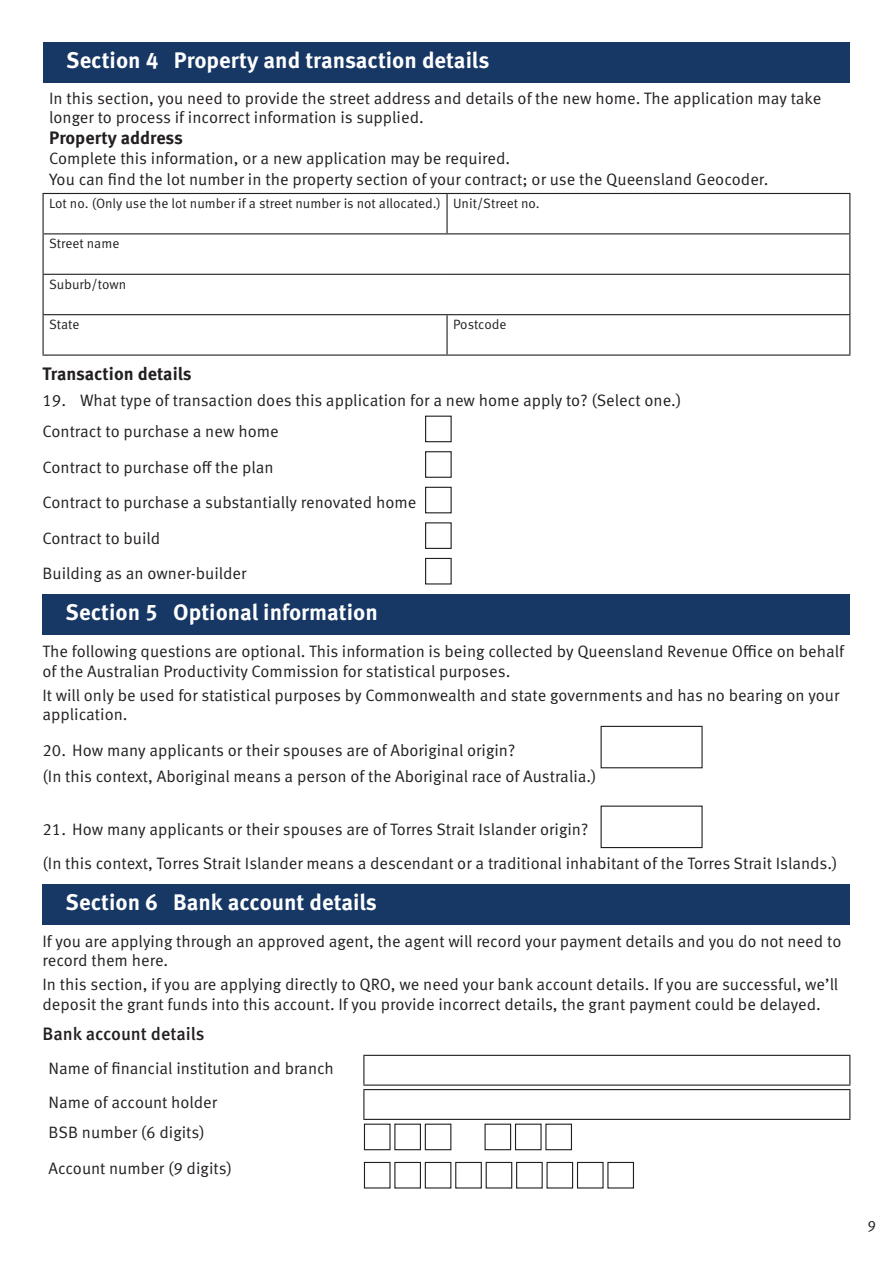
<style>
.page{position:relative;width:893px;height:1263px;background:#fff}
.page>*{position:absolute;margin:0;border:0;box-sizing:border-box;transform-origin:0 0}
.Table_sub_heading_-_guide{font:700 22.5px "Meta Pro";color:#fff}
.Form_Text{font:700 18px "Meta Pro";color:#231f20}
.Form_Text-2{font:500 18px "Meta Pro";color:#231f20}
.Form_Text-3{font:16.5px/19.8px "Meta Pro";color:#231f20}
.t1{font:15px "Meta Pro";color:#231f20}
.Form_Text-4{font:13.5px "Meta Pro";color:#231f20}
</style>
<div class="page">
<div style="left:43px;top:43px;width:807px;height:40px;background:#173765"></div>
<svg style="left:44px;top:194px;width:805px;height:122px"></svg>
<hr style="left:43px;top:194px;width:1px;height:39px;background:#231f20">
<hr style="left:43px;top:234px;width:1px;height:40px;background:#231f20">
<hr style="left:43px;top:275px;width:1px;height:39px;background:#231f20">
<hr style="left:43px;top:315px;width:1px;height:39px;background:#231f20">
<hr style="left:43px;top:193px;width:404px;height:1px;background:#231f20">
<hr style="left:447px;top:193px;width:403px;height:1px;background:#231f20">
<hr style="left:446px;top:194px;width:2px;height:39px;background:#231f20">
<hr style="left:849px;top:194px;width:1px;height:39px;background:#231f20">
<hr style="left:849px;top:234px;width:1px;height:40px;background:#231f20">
<hr style="left:849px;top:275px;width:1px;height:39px;background:#231f20">
<hr style="left:446px;top:315px;width:2px;height:39px;background:#231f20">
<hr style="left:849px;top:315px;width:1px;height:39px;background:#231f20">
<hr style="left:43px;top:233px;width:404px;height:1px;background:#231f20">
<hr style="left:447px;top:233px;width:403px;height:1px;background:#231f20">
<hr style="left:43px;top:274px;width:404px;height:1px;background:#231f20">
<hr style="left:447px;top:274px;width:403px;height:1px;background:#231f20">
<hr style="left:43px;top:314px;width:404px;height:1px;background:#231f20">
<hr style="left:447px;top:314px;width:403px;height:1px;background:#231f20">
<hr style="left:43px;top:354px;width:404px;height:2px;background:#231f20">
<hr style="left:447px;top:354px;width:403px;height:2px;background:#231f20">
<div style="left:425px;top:416px;width:27px;height:26px;border:1px solid #231f20"></div>
<div style="left:425px;top:451px;width:27px;height:27px;border:1px solid #231f20"></div>
<div style="left:425px;top:487px;width:27px;height:26px;border:1px solid #231f20"></div>
<div style="left:425px;top:522px;width:27px;height:27px;border:1px solid #231f20"></div>
<div style="left:425px;top:558px;width:27px;height:26px;border:1px solid #231f20"></div>
<div style="left:43px;top:594px;width:807px;height:40px;background:#173765"></div>
<div style="left:601px;top:726px;width:102px;height:42px;border:1px solid #231f20"></div>
<div style="left:601px;top:805px;width:102px;height:43px;border:1px solid #231f20"></div>
<div style="left:43px;top:884px;width:807px;height:40px;background:#173765"></div>
<svg style="left:363px;top:1055px;width:487px;height:64px"></svg>
<hr style="left:363px;top:1119px;width:487px;height:1px;background:#231f20">
<div style="left:364px;top:1123px;width:27px;height:27px;border:1px solid #231f20"></div>
<div style="left:394px;top:1123px;width:27px;height:27px;border:1px solid #231f20"></div>
<div style="left:425px;top:1123px;width:26px;height:27px;border:1px solid #231f20"></div>
<div style="left:484px;top:1123px;width:27px;height:27px;border:1px solid #231f20"></div>
<div style="left:515px;top:1123px;width:27px;height:27px;border:1px solid #231f20"></div>
<div style="left:545px;top:1123px;width:27px;height:27px;border:1px solid #231f20"></div>
<div style="left:364px;top:1162px;width:27px;height:26px;border:1px solid #231f20"></div>
<div style="left:394px;top:1162px;width:27px;height:26px;border:1px solid #231f20"></div>
<div style="left:425px;top:1162px;width:26px;height:26px;border:1px solid #231f20"></div>
<div style="left:455px;top:1162px;width:27px;height:26px;border:1px solid #231f20"></div>
<div style="left:486px;top:1162px;width:26px;height:26px;border:1px solid #231f20"></div>
<div style="left:516px;top:1162px;width:27px;height:26px;border:1px solid #231f20"></div>
<div style="left:546px;top:1162px;width:27px;height:26px;border:1px solid #231f20"></div>
<div style="left:577px;top:1162px;width:27px;height:26px;border:1px solid #231f20"></div>
<div style="left:607px;top:1162px;width:27px;height:26px;border:1px solid #231f20"></div>
<p class="Table_sub_heading_-_guide" style="left:66px;top:46px;width:425px">Section 4 Property and transaction details</p>
<p class="Form_Text-3" style="left:49px;top:89px;width:774px;line-height:18.8px">In this section, you need to provide the street address and details of the new home. The application may take longer to process if incorrect information is supplied.</p>
<p class="Form_Text" style="left:49px;top:126px;width:135px">Property address</p>
<p class="Form_Text-3" style="left:49px;top:149px;width:463px">Complete this information, or a new application may be required.</p>
<p class="Form_Text-3" style="left:49px;top:170px;width:721px">You can find the lot number in the property section of your contract; or use the Queensland Geocoder.</p>
<p class="Form_Text-4" style="left:49px;top:195px;width:393px">Lot no. (Only use the lot number if a street number is not allocated.)</p>
<p class="Form_Text-4" style="left:453px;top:195px;width:88px">Unit/Street no.</p>
<p class="Form_Text-4" style="left:49px;top:235px;width:72px">Street name</p>
<p class="Form_Text-4" style="left:49px;top:275px;width:79px">Suburb/town</p>
<p class="Form_Text-4" style="left:49px;top:316px;width:32px">State</p>
<p class="Form_Text-4" style="left:453px;top:316px;width:55px">Postcode</p>
<p class="Form_Text" style="left:43px;top:362px;width:151px">Transaction details</p>
<p class="Form_Text-3" style="left:43px;top:391px;width:640px">19. What type of transaction does this application for a new home apply to? (Select one.)</p>
<p class="Form_Text-3" style="left:43px;top:422px;width:238px">Contract to purchase a new home</p>
<p class="Form_Text-3" style="left:43px;top:457px;width:233px">Contract to purchase off the plan</p>
<p class="Form_Text-3" style="left:43px;top:493px;width:375px">Contract to purchase a substantially renovated home</p>
<p class="Form_Text-3" style="left:43px;top:529px;width:119px">Contract to build</p>
<p class="Form_Text-3" style="left:43px;top:564px;width:206px">Building as an owner-builder</p>
<p class="Table_sub_heading_-_guide" style="left:66px;top:598px;width:314px">Section 5 Optional information</p>
<p class="Form_Text-3" style="left:43px;top:642px;width:803px">The following questions are optional. This information is being collected by Queensland Revenue Office on behalf of the Australian Productivity Commission for statistical purposes.</p>
<p class="Form_Text-3" style="left:43px;top:685px;width:798px">It will only be used for statistical purposes by Commonwealth and state governments and has no bearing on your application.</p>
<p class="Form_Text-3" style="left:43px;top:740px;width:474px">20. How many applicants or their spouses are of Aboriginal origin?</p>
<p class="Form_Text-3" style="left:43px;top:767px;width:556px">(In this context, Aboriginal means a person of the Aboriginal race of Australia.)</p>
<p class="Form_Text-3" style="left:43px;top:820px;width:547px">21. How many applicants or their spouses are of Torres Strait Islander origin?</p>
<p class="Form_Text-3" style="left:43px;top:854px;width:796px">(In this context, Torres Strait Islander means a descendant or a traditional inhabitant of the Torres Strait Islands.)</p>
<p class="Table_sub_heading_-_guide" style="left:66px;top:888px;width:313px">Section 6 Bank account details</p>
<p class="Form_Text-3" style="left:43px;top:931px;width:800px">If you are applying through an approved agent, the agent will record your payment details and you do not need to record them here.</p>
<p class="Form_Text-3" style="left:43px;top:975px;width:797px">In this section, if you are applying directly to QRO, we need your bank account details. If you are successful, we’ll deposit the grant funds into this account. If you provide incorrect details, the grant payment could be delayed.</p>
<p class="Form_Text-2" style="left:43px;top:1023px;width:164px">Bank account details</p>
<p class="Form_Text-3" style="left:49px;top:1059px;width:287px">Name of financial institution and branch</p>
<p class="Form_Text-3" style="left:49px;top:1093px;width:170px">Name of account holder</p>
<p class="Form_Text-3" style="left:49px;top:1123px;width:158px">BSB number (6 digits)</p>
<p class="Form_Text-3" style="left:49px;top:1159px;width:185px">Account number (9 digits)</p>
<p class="t1" style="left:867px;top:1216px;width:10px">9</p>
</div>
